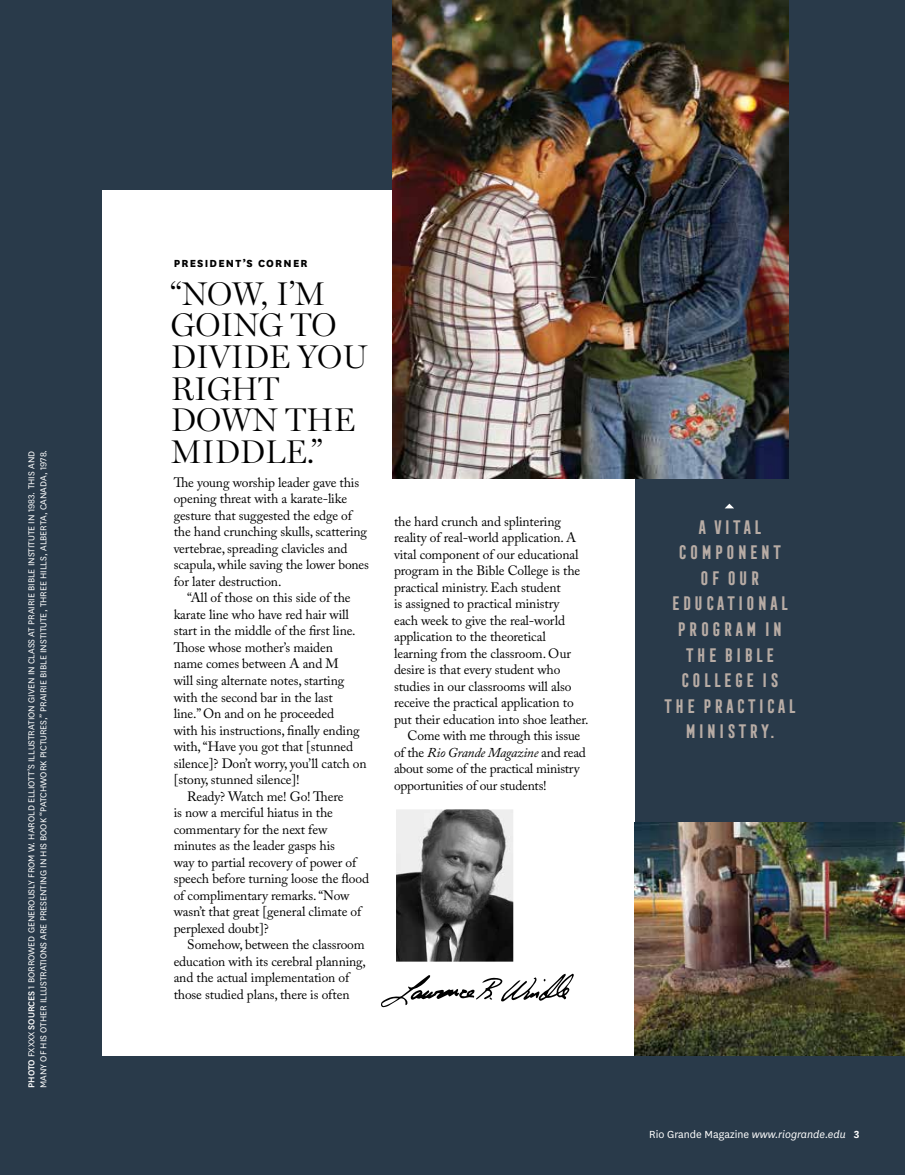
<style>
.page{position:relative;width:905px;height:1175px;background:#fff}
.page>*{position:absolute;margin:0;border:0;box-sizing:border-box;transform-origin:0 0}
.t1{font:300 33px/31.5px "Miller Display";color:#000}
.t2{font:700 18px/25.5px "Frontage Condensed";letter-spacing:.07em;color:#b8aca5;text-align:center}
.t3{font:13.5px/16.5px "Adobe Caslon Pro";letter-spacing:-.01em;color:#000}
.t4{font:italic 13.5px "Adobe Caslon Pro";letter-spacing:-.02em;color:#000}
.t5{font:12px "National";color:#fff}
.t6{font:800 12px "National";letter-spacing:.1em;color:#000}
.t7{font:10.2px/12px "National";color:#fff}
.s1{font-weight:500}
.s2{font-style:normal}
.s3{font-style:italic}
.s4{font-weight:600}
</style>
<div class="page">
<div style="left:0;top:0;width:904px;height:1174px;background:#293a4a"></div>
<div style="left:102px;top:190px;width:532px;height:865px;background:#fff"></div>
<img style="left:635px;top:823px;width:269px;height:232px">
<img style="left:392px;top:0;width:396px;height:478px">
<img style="left:396px;top:809px;width:117px;height:152px">
<svg style="left:381px;top:973px;width:193px;height:34px"></svg>
<svg style="left:725px;top:503px;width:9px;height:5px"></svg>
<p class="t7" style="left:25px;top:1087px;width:640px;rotate:-90deg"><span class="s1">PHOTO</span> FXXXX <span class="s1">SOURCES</span> 1 BORROWED GENEROUSLY FROM W. HAROLD ELLIOTT’S ILLUSTRATION GIVEN IN CLASS AT PRAIRIE BIBLE INSTITUTE IN 1983. THIS AND<br>MANY OF HIS OTHER ILLUSTRATIONS ARE PRESENTING IN HIS BOOK “PATCHWORK PICTURES,” PRAIRIE BIBLE INSTITUTE, THREE HILLS, ALBERTA, CANADA, 1978.</p>
<p class="t6" style="left:174px;top:254px;width:135px">PRESIDENT’S CORNER</p>
<h1 class="t1" style="left:171px;top:279px;width:198px">“NOW, I’M<br>GOING TO<br>DIVIDE YOU<br>RIGHT<br>DOWN THE<br>MIDDLE.”</h1>
<p class="t3" style="left:174px;top:474px;width:197px">The young worship leader gave this opening threat with a karate-like gesture that suggested the edge of the hand crunching skulls, scattering vertebrae, spreading clavicles and scapula, while saving the lower bones for later destruction.</p>
<p class="t3" style="left:187px;top:589px;width:165px">“All of those on this side of the</p>
<p class="t3" style="left:174px;top:606px;width:177px">karate line who have red hair will</p>
<p class="t3" style="left:174px;top:622px;width:183px">start in the middle of the first line.</p>
<p class="t3" style="left:174px;top:639px;width:161px">Those whose mother’s maiden</p>
<p class="t3" style="left:174px;top:655px;width:167px">name comes between A and M</p>
<p class="t3" style="left:174px;top:672px;width:172px">will sing alternate notes, starting</p>
<p class="t3" style="left:174px;top:688px;width:160px">with the second bar in the last</p>
<p class="t3" style="left:174px;top:705px;width:162px">line.” On and on he proceeded</p>
<p class="t3" style="left:174px;top:721px;width:187px">with his instructions, finally ending</p>
<p class="t3" style="left:174px;top:738px;width:181px">with, “Have you got that [stunned</p>
<p class="t3" style="left:174px;top:754px;width:194px">silence]? Don’t worry, you’ll catch on</p>
<p class="t3" style="left:174px;top:771px;width:127px">[stony, stunned silence]!</p>
<p class="t3" style="left:187px;top:787px;width:158px">Ready? Watch me! Go! There</p>
<p class="t3" style="left:174px;top:804px;width:161px">is now a merciful hiatus in the</p>
<p class="t3" style="left:174px;top:820px;width:155px">commentary for the next few</p>
<p class="t3" style="left:174px;top:837px;width:163px">minutes as the leader gasps his</p>
<p class="t3" style="left:174px;top:853px;width:184px">way to partial recovery of power of</p>
<p class="t3" style="left:174px;top:870px;width:197px">speech before turning loose the flood</p>
<p class="t3" style="left:174px;top:886px;width:177px">of complimentary remarks. “Now</p>
<p class="t3" style="left:174px;top:903px;width:189px">wasn’t that great [general climate of</p>
<p class="t3" style="left:174px;top:919px;width:97px">perplexed doubt]?</p>
<p class="t3" style="left:187px;top:936px;width:179px">Somehow, between the classroom</p>
<p class="t3" style="left:174px;top:952px;width:194px">education with its cerebral planning,</p>
<p class="t3" style="left:174px;top:969px;width:177px">and the actual implementation of</p>
<p class="t3" style="left:174px;top:985px;width:177px">those studied plans, there is often</p>
<p class="t3" style="left:394px;top:513px;width:168px">the hard crunch and splintering</p>
<p class="t3" style="left:394px;top:529px;width:183px">reality of real-world application. A</p>
<p class="t3" style="left:394px;top:546px;width:186px">vital component of our educational</p>
<p class="t3" style="left:394px;top:562px;width:188px">program in the Bible College is the</p>
<p class="t3" style="left:394px;top:579px;width:168px">practical ministry. Each student</p>
<p class="t3" style="left:394px;top:595px;width:167px">is assigned to practical ministry</p>
<p class="t3" style="left:394px;top:612px;width:172px">each week to give the real-world</p>
<p class="t3" style="left:394px;top:628px;width:153px">application to the theoretical</p>
<p class="t3" style="left:394px;top:645px;width:178px">learning from the classroom. Our</p>
<p class="t3" style="left:394px;top:661px;width:168px">desire is that every student who</p>
<p class="t3" style="left:394px;top:678px;width:179px">studies in our classrooms will also</p>
<p class="t3" style="left:394px;top:694px;width:181px">receive the practical application to</p>
<p class="t3" style="left:394px;top:711px;width:196px">put their education into shoe leather.</p>
<p class="t3" style="left:407px;top:727px;width:174px">Come with me through this issue</p>
<p class="t4" style="left:394px;top:744px;width:193px"><span class="s2">of the</span> Rio Grande Magazine <span class="s2">and read</span></p>
<p class="t3" style="left:394px;top:760px;width:187px">about some of the practical ministry</p>
<p class="t3" style="left:394px;top:777px;width:154px">opportunities of our students!</p>
<h2 class="t2" style="left:663px;top:514px;width:134px">A VITAL<br>COMPONENT<br>OF OUR<br>EDUCATIONAL<br>PROGRAM IN<br>THE BIBLE<br>COLLEGE IS<br>THE PRACTICAL<br>MINISTRY.</h2>
<p class="t5" style="left:649px;top:1126px;width:212px">Rio Grande Magazine <span class="s3">www.riogrande.edu</span> <span class="s4">3</span></p>
</div>
